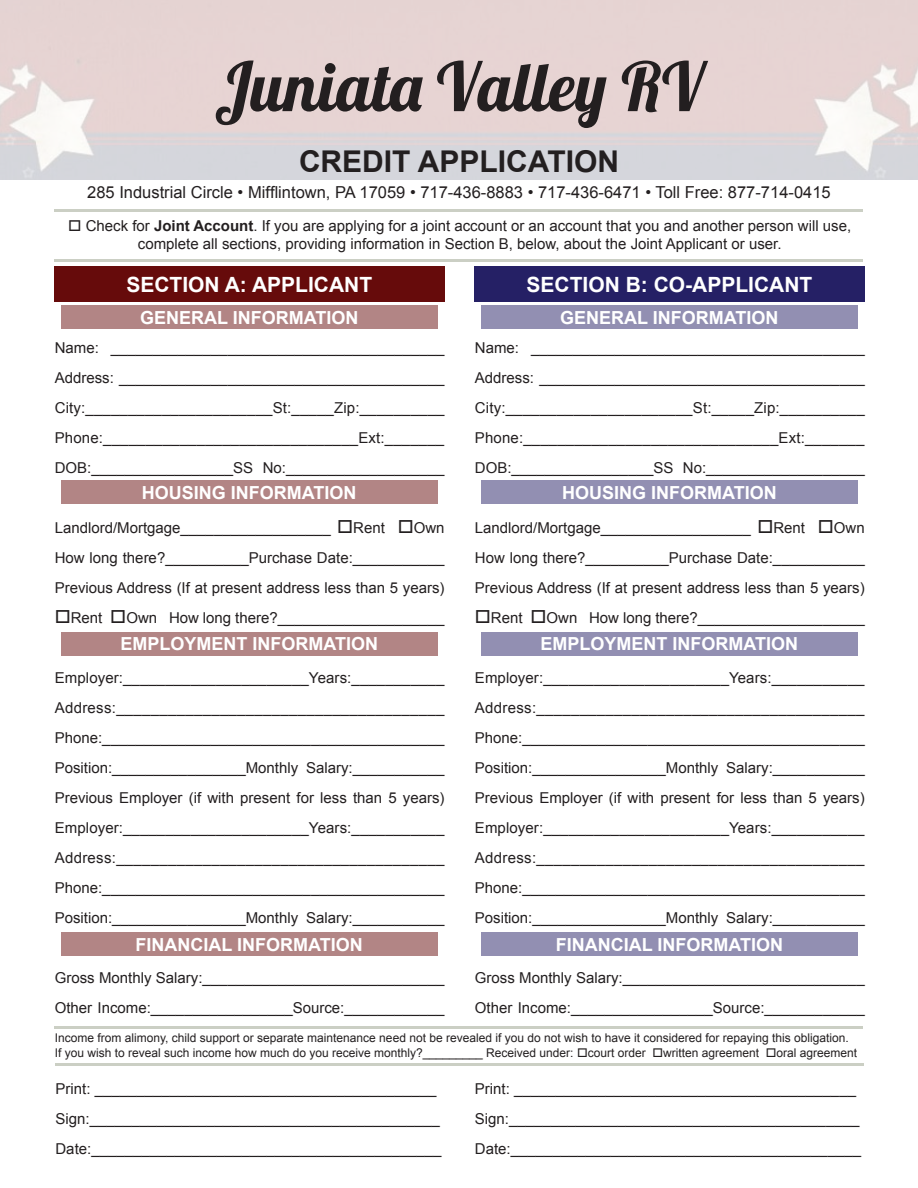
<style>
.page{position:relative;width:918px;height:1188px;background:#fff}
.page>*{position:absolute;margin:0;border:0;box-sizing:border-box;transform-origin:0 0}
.t1{font:67.5px "Lobster 1.4";color:#231f20}
.t2{font:700 30px "Arial";color:#231f20}
.t3{font:700 21px "Arial";color:#fff}
.t4{font:700 18px "Arial";color:#fff}
.t5{font:16.5px "Arial";color:#231f20}
.t6{font:15px/18px "Arial";color:#231f20;text-align:center}
.t7{font:15px "Arial";letter-spacing:.02em;color:#231f20}
.t8{font:12px "Arial";color:#231f20}
.s1{font-weight:700}
</style>
<div class="page">
<img style="left:0;top:0;width:918px;height:180px">
<hr style="left:55px;top:210px;width:808px;height:2px;background:#cbcfc4">
<hr style="left:54px;top:259px;width:808px;height:2px;background:#cbcfc4">
<div style="left:54px;top:266px;width:391px;height:36px;background:#660b0b"></div>
<div style="left:474px;top:266px;width:391px;height:36px;background:#252065"></div>
<div style="left:61px;top:305px;width:376px;height:24px;background:#b28585"></div>
<div style="left:61px;top:481px;width:376px;height:23px;background:#b28585"></div>
<div style="left:61px;top:632px;width:376px;height:24px;background:#b28585"></div>
<div style="left:61px;top:932px;width:376px;height:24px;background:#b28585"></div>
<hr style="left:55px;top:1026px;width:808px;height:2px;background:#cbcfc4">
<hr style="left:56px;top:1063px;width:808px;height:2px;background:#cbcfc4">
<div style="left:481px;top:305px;width:377px;height:24px;background:#928fb2"></div>
<div style="left:481px;top:481px;width:377px;height:23px;background:#928fb2"></div>
<div style="left:481px;top:632px;width:377px;height:24px;background:#928fb2"></div>
<div style="left:481px;top:932px;width:377px;height:24px;background:#928fb2"></div>
<p class="t1" style="left:215px;top:44px;width:490px">Juniata Valley RV</p>
<p class="t2" style="left:299px;top:141px;width:322px">CREDIT APPLICATION</p>
<p class="t5" style="left:87px;top:181px;width:745px">285 Industrial Circle • Mifflintown, PA 17059 • 717-436-8883 • 717-436-6471 • Toll Free: 877-714-0415</p>
<p class="t6" style="left:68px;top:217px;width:785px">□ Check for <span class="s1">Joint Account</span>. If you are applying for a joint account or an account that you and another person will use, complete all sections, providing information in Section B, below, about the Joint Applicant or user.</p>
<p class="t3" style="left:126px;top:271px;width:247px">SECTION A: APPLICANT</p>
<p class="t3" style="left:527px;top:271px;width:287px">SECTION B: CO-APPLICANT</p>
<p class="t4" style="left:140px;top:305px;width:220px">GENERAL INFORMATION</p>
<p class="t4" style="left:560px;top:305px;width:220px">GENERAL INFORMATION</p>
<p class="t6" style="left:55px;top:339px;width:391px">Name: ________________________________________</p>
<p class="t6" style="left:55px;top:369px;width:391px">Address: _______________________________________</p>
<p class="t6" style="left:55px;top:399px;width:391px">City:______________________St:_____Zip:__________</p>
<p class="t6" style="left:55px;top:429px;width:391px">Phone:______________________________Ext:_______</p>
<p class="t6" style="left:55px;top:459px;width:391px">DOB:_________________SS No:___________________</p>
<p class="t6" style="left:475px;top:339px;width:391px">Name: ________________________________________</p>
<p class="t6" style="left:475px;top:369px;width:391px">Address: _______________________________________</p>
<p class="t6" style="left:475px;top:399px;width:391px">City:______________________St:_____Zip:__________</p>
<p class="t6" style="left:475px;top:429px;width:391px">Phone:______________________________Ext:_______</p>
<p class="t6" style="left:475px;top:459px;width:391px">DOB:_________________SS No:___________________</p>
<p class="t4" style="left:142px;top:481px;width:216px">HOUSING INFORMATION</p>
<p class="t4" style="left:562px;top:481px;width:216px">HOUSING INFORMATION</p>
<p class="t6" style="left:55px;top:519px;width:391px">Landlord/Mortgage__________________ □Rent □Own</p>
<p class="t6" style="left:55px;top:549px;width:391px">How long there?__________Purchase Date:___________</p>
<p class="t6" style="left:55px;top:579px;width:391px">Previous Address (If at present address less than 5 years)</p>
<p class="t6" style="left:55px;top:609px;width:391px">□Rent □Own How long there?____________________</p>
<p class="t6" style="left:475px;top:519px;width:391px">Landlord/Mortgage__________________ □Rent □Own</p>
<p class="t6" style="left:475px;top:549px;width:391px">How long there?__________Purchase Date:___________</p>
<p class="t6" style="left:475px;top:579px;width:391px">Previous Address (If at present address less than 5 years)</p>
<p class="t6" style="left:475px;top:609px;width:391px">□Rent □Own How long there?____________________</p>
<p class="t4" style="left:120px;top:632px;width:259px">EMPLOYMENT INFORMATION</p>
<p class="t4" style="left:541px;top:632px;width:259px">EMPLOYMENT INFORMATION</p>
<p class="t6" style="left:55px;top:669px;width:391px">Employer:______________________Years:___________</p>
<p class="t7" style="left:55px;top:698px;width:391px">Address:______________________________________</p>
<p class="t6" style="left:55px;top:729px;width:391px">Phone:_________________________________________</p>
<p class="t6" style="left:55px;top:759px;width:391px">Position:________________Monthly Salary:___________</p>
<p class="t6" style="left:55px;top:789px;width:391px">Previous Employer (if with present for less than 5 years)</p>
<p class="t6" style="left:55px;top:819px;width:391px">Employer:______________________Years:___________</p>
<p class="t7" style="left:55px;top:848px;width:391px">Address:______________________________________</p>
<p class="t6" style="left:55px;top:879px;width:391px">Phone:_________________________________________</p>
<p class="t6" style="left:55px;top:909px;width:391px">Position:________________Monthly Salary:___________</p>
<p class="t6" style="left:475px;top:669px;width:391px">Employer:______________________Years:___________</p>
<p class="t7" style="left:475px;top:698px;width:391px">Address:______________________________________</p>
<p class="t6" style="left:475px;top:729px;width:391px">Phone:_________________________________________</p>
<p class="t6" style="left:475px;top:759px;width:391px">Position:________________Monthly Salary:___________</p>
<p class="t6" style="left:475px;top:789px;width:391px">Previous Employer (if with present for less than 5 years)</p>
<p class="t6" style="left:475px;top:819px;width:391px">Employer:______________________Years:___________</p>
<p class="t7" style="left:475px;top:848px;width:391px">Address:______________________________________</p>
<p class="t6" style="left:475px;top:879px;width:391px">Phone:_________________________________________</p>
<p class="t6" style="left:475px;top:909px;width:391px">Position:________________Monthly Salary:___________</p>
<p class="t4" style="left:136px;top:932px;width:229px">FINANCIAL INFORMATION</p>
<p class="t4" style="left:556px;top:932px;width:229px">FINANCIAL INFORMATION</p>
<p class="t6" style="left:55px;top:969px;width:391px">Gross Monthly Salary:_____________________________</p>
<p class="t6" style="left:55px;top:999px;width:391px">Other Income:_________________Source:____________</p>
<p class="t6" style="left:475px;top:969px;width:391px">Gross Monthly Salary:_____________________________</p>
<p class="t6" style="left:475px;top:999px;width:391px">Other Income:_________________Source:____________</p>
<p class="t8" style="left:55px;top:1030px;width:796px">Income from alimony, child support or separate maintenance need not be revealed if you do not wish to have it considered for repaying this obligation.</p>
<p class="t8" style="left:55px;top:1045px;width:804px">If you wish to reveal such income how much do you receive monthly?_________ Received under: □court order □written agreement □oral agreement</p>
<p class="t6" style="left:56px;top:1080px;width:383px">Print: _________________________________________</p>
<p class="t6" style="left:56px;top:1110px;width:386px">Sign:__________________________________________</p>
<p class="t6" style="left:56px;top:1140px;width:388px">Date:__________________________________________</p>
<p class="t6" style="left:475px;top:1080px;width:383px">Print: _________________________________________</p>
<p class="t6" style="left:475px;top:1110px;width:386px">Sign:__________________________________________</p>
<p class="t6" style="left:475px;top:1140px;width:388px">Date:__________________________________________</p>
</div>
